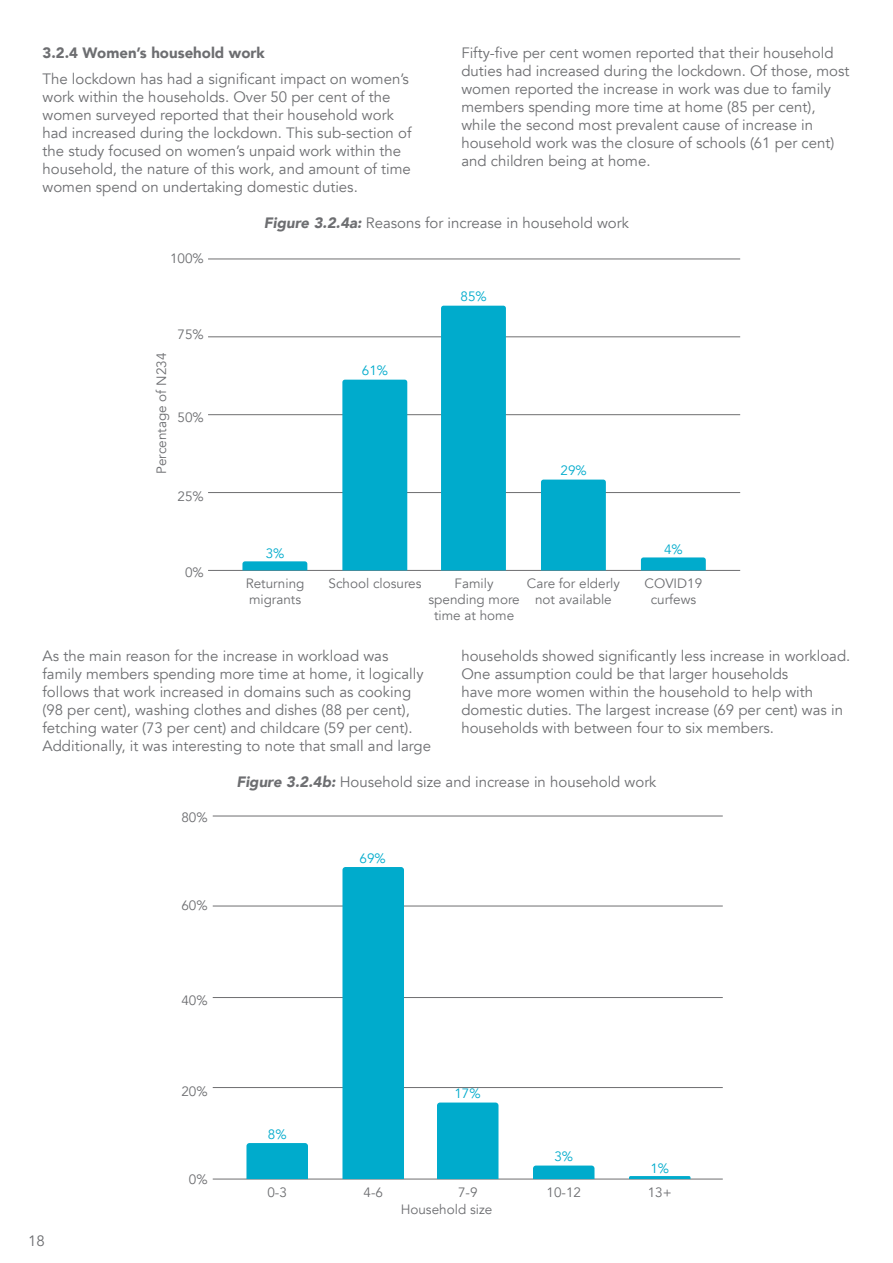
<style>
.page{position:relative;width:893px;height:1263px;background:#fff}
.page>*{position:absolute;margin:0;border:0;box-sizing:border-box;transform-origin:0 0}
.t1{font:15px/18px "Avenir";color:#6d6e71}
.t2{font:900 15px "Avenir";color:#6d6e71}
.t3{font:13.5px/16.2px "Avenir";color:#6d6e71;text-align:center}
.t4{font:13.5px "Avenir";color:#00abcc}
.s1{font-weight:900;font-style:italic}
</style>
<div class="page">
<hr style="left:208px;top:570px;width:532px;height:1px;background:#6e6e70">
<hr style="left:208px;top:492px;width:532px;height:1px;background:#6e6e70">
<hr style="left:208px;top:414px;width:532px;height:1px;background:#6e6e70">
<hr style="left:208px;top:337px;width:532px;height:1px;background:#6e6e70">
<hr style="left:208px;top:259px;width:532px;height:1px;background:#6e6e70">
<svg style="left:242px;top:561px;width:65px;height:9px"></svg>
<div style="left:342px;top:380px;width:65px;height:190px;background:#00abcc"></div>
<div style="left:441px;top:306px;width:65px;height:264px;background:#00abcc"></div>
<div style="left:541px;top:480px;width:65px;height:90px;background:#00abcc"></div>
<svg style="left:641px;top:557px;width:65px;height:13px"></svg>
<hr style="left:213px;top:1179px;width:510px;height:1px;background:#6e6e70">
<hr style="left:213px;top:1087px;width:510px;height:1px;background:#6e6e70">
<hr style="left:213px;top:997px;width:510px;height:1px;background:#6e6e70">
<hr style="left:213px;top:906px;width:510px;height:1px;background:#6e6e70">
<hr style="left:213px;top:816px;width:510px;height:1px;background:#6e6e70">
<div style="left:246px;top:1143px;width:62px;height:36px;background:#00abcc"></div>
<div style="left:342px;top:867px;width:62px;height:312px;background:#00abcc"></div>
<div style="left:437px;top:1102px;width:61px;height:77px;background:#00abcc"></div>
<svg style="left:533px;top:1165px;width:61px;height:14px"></svg>
<svg style="left:629px;top:1176px;width:61px;height:3px"></svg>
<p class="t2" style="left:43px;top:39px;width:224px">3.2.4 Women’s household work</p>
<p class="t1" style="left:43px;top:70px;width:370px">The lockdown has had a significant impact on women’s work within the households. Over 50 per cent of the women surveyed reported that their household work had increased during the lockdown. This sub-section of the study focused on women’s unpaid work within the household, the nature of this work, and amount of time women spend on undertaking domestic duties.</p>
<p class="t1" style="left:461px;top:44px;width:390px">Fifty-five per cent women reported that their household duties had increased during the lockdown. Of those, most women reported the increase in work was due to family members spending more time at home (85 per cent), while the second most prevalent cause of increase in household work was the closure of schools (61 per cent) and children being at home.</p>
<p class="t3" style="left:170px;top:251px;width:35px">100%</p>
<p class="t3" style="left:154px;top:474px;width:122px;rotate:-90deg">Percentage of N234</p>
<p class="t3" style="left:178px;top:327px;width:28px">75%</p>
<p class="t3" style="left:178px;top:409px;width:28px">50%</p>
<p class="t3" style="left:178px;top:488px;width:28px">25%</p>
<p class="t3" style="left:185px;top:564px;width:20px">0%</p>
<p class="t1" style="left:264px;top:215px;width:367px"><span class="s1">Figure 3.2.4a:</span> Reasons for increase in household work</p>
<p class="t4" style="left:266px;top:545px;width:20px">3%</p>
<p class="t4" style="left:362px;top:363px;width:28px">61%</p>
<p class="t4" style="left:460px;top:289px;width:28px">85%</p>
<p class="t4" style="left:560px;top:463px;width:28px">29%</p>
<p class="t4" style="left:664px;top:541px;width:20px">4%</p>
<p class="t3" style="left:246px;top:575px;width:60px;text-align:left">Returning migrants</p>
<p class="t3" style="left:329px;top:575px;width:95px">School closures</p>
<p class="t3" style="left:428px;top:575px;width:93px">Family spending more time at home</p>
<p class="t3" style="left:527px;top:575px;width:94px">Care for elderly not available</p>
<p class="t3" style="left:645px;top:575px;width:59px">COVID19 curfews</p>
<p class="t1" style="left:43px;top:647px;width:390px">As the main reason for the increase in workload was family members spending more time at home, it logically follows that work increased in domains such as cooking (98 per cent), washing clothes and dishes (88 per cent), fetching water (73 per cent) and childcare (59 per cent).<br>Additionally, it was interesting to note that small and large</p>
<p class="t1" style="left:461px;top:647px;width:390px">households showed significantly less increase in workload.<br>One assumption could be that larger households<br>have more women within the household to help with domestic duties. The largest increase (69 per cent) was in households with between four to six members.</p>
<p class="t1" style="left:28px;top:1232px;width:18px">18</p>
<p class="t3" style="left:181px;top:810px;width:28px">80%</p>
<p class="t3" style="left:181px;top:898px;width:28px">60%</p>
<p class="t1" style="left:236px;top:773px;width:422px"><span class="s1">Figure 3.2.4b:</span> Household size and increase in household work</p>
<p class="t4" style="left:360px;top:850px;width:28px">69%</p>
<p class="t3" style="left:181px;top:992px;width:28px">40%</p>
<p class="t3" style="left:181px;top:1083px;width:28px">20%</p>
<p class="t3" style="left:189px;top:1171px;width:20px">0%</p>
<p class="t4" style="left:268px;top:1126px;width:20px">8%</p>
<p class="t4" style="left:454px;top:1085px;width:28px">17%</p>
<p class="t4" style="left:554px;top:1148px;width:20px">3%</p>
<p class="t4" style="left:650px;top:1160px;width:20px">1%</p>
<p class="t3" style="left:267px;top:1184px;width:21px">0-3</p>
<p class="t3" style="left:363px;top:1184px;width:21px">4-6</p>
<p class="t3" style="left:401px;top:1183px;width:93px;line-height:17.7px;text-align:left;text-indent:57px">7-9<br>Household size</p>
<p class="t3" style="left:546px;top:1184px;width:36px">10-12</p>
<p class="t3" style="left:648px;top:1184px;width:26px">13+</p>
</div>
